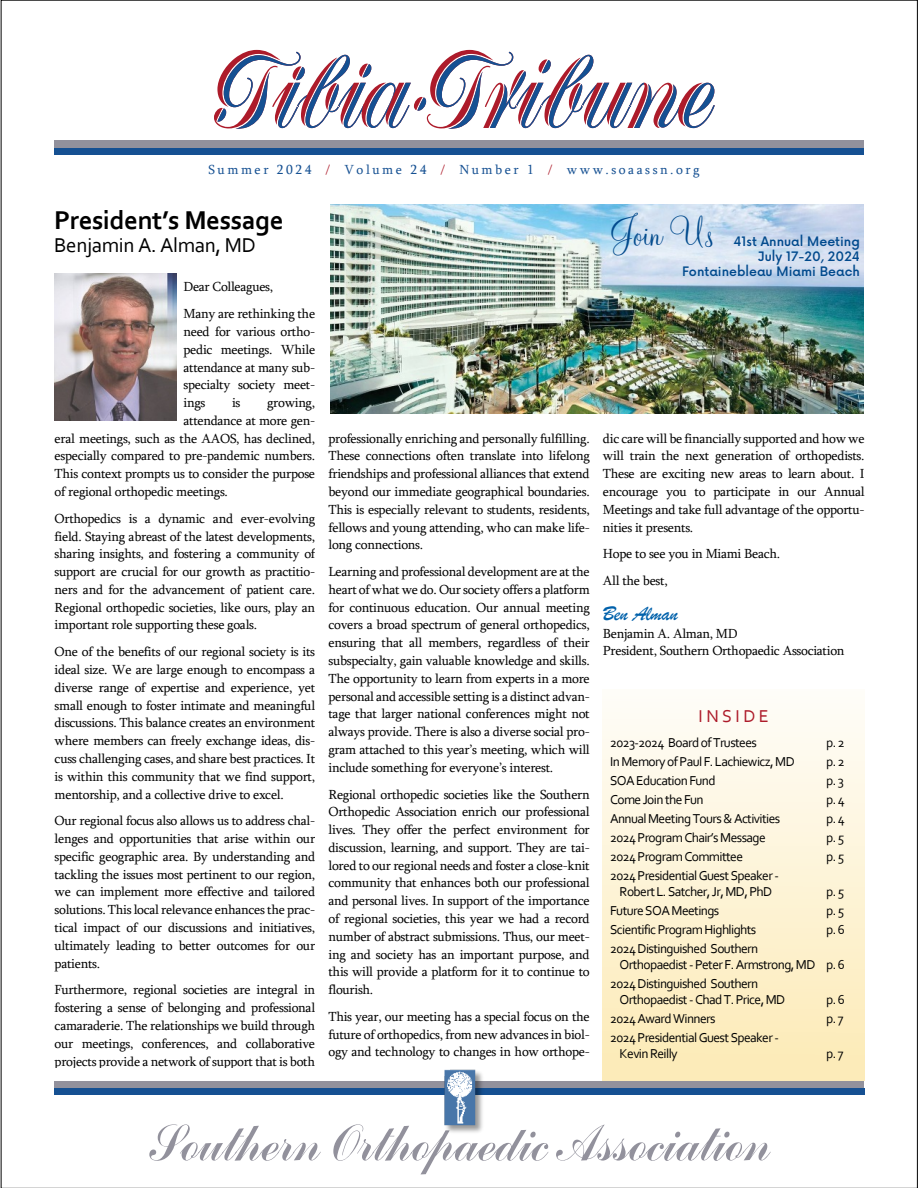
<style>
.page{position:relative;width:918px;height:1188px;background:#fff}
.page>*{position:absolute;margin:0;border:0;box-sizing:border-box;transform-origin:0 0}
.t1{font:51px "Handscript SF";color:#92919c}
.t2{font:45px "Monterey BT";color:#014a8d}
.t3{font:700 27px "Corbel";letter-spacing:-.015em;color:#000}
.t4{font:21px "Corbel";letter-spacing:-.015em;color:#000}
.t5{font:21px "Brush Script";letter-spacing:-.015em;color:#0061ab}
.t6{font:18px "Corbel";color:#ad1b2a}
.t7{font:13.5px/17.9px "Sylfaen";letter-spacing:-.025em;color:#000;text-align:justify}
.t8{font:13.5px/16px "Corbel";letter-spacing:-.045em;color:#000}
.t9{font:13.5px "Sylfaen";letter-spacing:.19em;color:#155092}
.t10{font:500 12.75px/15.3px "Now";color:#014a8d;text-align:right}
.s1{color:#ad1b2a}
</style>
<div class="page">
<div style="left:54px;top:1081px;width:810px;height:11px;background:#92919c"></div>
<div style="left:54px;top:1089px;width:810px;height:6px;background:#155092"></div>
<img style="left:442px;top:1069px;width:43px;height:64px">
<div style="left:54px;top:141px;width:810px;height:10px;background:#92919c"></div>
<div style="left:54px;top:148px;width:810px;height:7px;background:#155092"></div>
<svg style="left:214px;top:50px;width:501px;height:79px"></svg>
<img style="left:54px;top:274px;width:123px;height:146px">
<img style="left:330px;top:205px;width:534px;height:209px">
<p class="t9" style="left:209px;top:164px;width:493px">Summer 2024 <span class="s1">/</span> Volume 24 <span class="s1">/</span> Number 1 <span class="s1">/</span> www.soaassn.org</p>
<h3 class="t3" style="left:54px;top:209px;width:231px">President’s Message</h3>
<h3 class="t4" style="left:54px;top:236px;width:203px">Benjamin A. Alman, MD</h3>
<p class="t7" style="left:184px;top:275px;width:133px;line-height:26.8px">Dear Colleagues,<br>Many are rethinking the</p>
<p class="t7" style="left:184px;top:324px;width:133px">need for various ortho&shy;pedic meetings. While attendance at many sub&shy;specialty society meet&shy;ings</p>
<p class="t7" style="left:232px;top:395px;width:10px">is</p>
<p class="t7" style="left:267px;top:395px;width:50px">growing,</p>
<p class="t7" style="left:184px;top:413px;width:133px">attendance at more gen-</p>
<p class="t7" style="left:55px;top:431px;width:262px">eral meetings, such as the AAOS, has declined,</p>
<p class="t7" style="left:55px;top:448px;width:262px">especially compared to pre-pandemic numbers.</p>
<p class="t7" style="left:55px;top:466px;width:262px">This context prompts us to consider the purpose</p>
<p class="t7" style="left:55px;top:484px;width:175px">of regional orthopedic meetings.</p>
<p class="t7" style="left:55px;top:511px;width:262px">Orthopedics is a dynamic and ever-evolving field. Staying abreast of the latest developments, sharing insights, and fostering a community of support are crucial for our growth as practitio&shy;ners and for the advancement of patient care.<br>Regional orthopedic societies, like ours, play an important role supporting these goals.</p>
<p class="t7" style="left:55px;top:644px;width:262px">One of the benefits of our regional society is its ideal size. We are large enough to encompass a diverse range of expertise and experience, yet small enough to foster intimate and meaningful discussions. This balance creates an environment where members can freely exchange ideas, dis&shy;cuss challenging cases, and share best practices. It is within this community that we find support, mentorship, and a collective drive to excel.</p>
<p class="t7" style="left:55px;top:813px;width:262px">Our regional focus also allows us to address chal&shy;lenges and opportunities that arise within our specific geographic area. By understanding and tackling the issues most pertinent to our region, we can implement more effective and tailored solutions. This local relevance enhances the prac&shy;tical impact of our discussions and initiatives, ultimately leading to better outcomes for our patients.</p>
<p class="t7" style="left:55px;top:982px;width:262px">Furthermore, regional societies are integral in fostering a sense of belonging and professional camaraderie. The relationships we build through our meetings, conferences, and collaborative projects provide a network of support that is both</p>
<p class="t7" style="left:328px;top:431px;width:263px">professionally enriching and personally fulfilling.<br>These connections often translate into lifelong friendships and professional alliances that extend beyond our immediate geographical boundaries.<br>This is especially relevant to students, residents, fellows and young attending, who can make life&shy;long connections.</p>
<p class="t7" style="left:328px;top:564px;width:263px">Learning and professional development are at the heart of what we do. Our society offers a platform for continuous education. Our annual meeting covers a broad spectrum of general orthopedics, ensuring that all members, regardless of their subspecialty, gain valuable knowledge and skills.<br>The opportunity to learn from experts in a more personal and accessible setting is a distinct advan&shy;tage that larger national conferences might not always provide. There is also a diverse social pro&shy;gram attached to this year’s meeting, which will include something for everyone’s interest.</p>
<p class="t7" style="left:328px;top:787px;width:263px">Regional orthopedic societies like the Southern Orthopedic Association enrich our professional lives. They offer the perfect environment for discussion, learning, and support. They are tai&shy;lored to our regional needs and foster a close-knit community that enhances both our professional and personal lives. In support of the importance of regional societies, this year we had a record number of abstract submissions. Thus, our meet&shy;ing and society has an important purpose, and this will provide a platform for it to continue to flourish.</p>
<p class="t7" style="left:328px;top:1009px;width:263px">This year, our meeting has a special focus on the future of orthopedics, from new advances in biol&shy;ogy and technology to changes in how orthope-</p>
<h2 class="t2" style="left:609px;top:211px;width:107px">Join Us</h2>
<p class="t10" style="left:682px;top:264px;width:179px">Fontainebleau Miami Beach</p>
<p class="t10" style="left:733px;top:234px;width:128px">41st Annual Meeting<br>July 17-20, 2024</p>
<p class="t7" style="left:603px;top:431px;width:263px">dic care will be financially supported and how we will train the next generation of orthopedists.<br>These are exciting new areas to learn about. I encourage you to participate in our Annual Meetings and take full advantage of the opportu&shy;nities it presents.</p>
<p class="t7" style="left:603px;top:542px;width:179px;line-height:26.8px">Hope to see you in Miami Beach.<br>All the best,</p>
<h3 class="t5" style="left:603px;top:607px;width:76px">Ben Alman</h3>
<p class="t7" style="left:603px;top:626px;width:243px">Benjamin A. Alman, MD<br>President, Southern Orthopaedic Association</p>
<h3 class="t6" style="left:699px;top:709px;width:72px">I N S I D E</h3>
<p class="t8" style="left:610px;top:736px;width:148px">2023-2024 Board of Trustees</p>
<p class="t8" style="left:826px;top:736px;width:20px">p. 2</p>
<p class="t8" style="left:610px;top:755px;width:186px">In Memory of Paul F. Lachiewicz, MD</p>
<p class="t8" style="left:826px;top:755px;width:20px">p. 2</p>
<p class="t8" style="left:610px;top:774px;width:107px">SOA Education Fund</p>
<p class="t8" style="left:826px;top:774px;width:19px">p. 3</p>
<p class="t8" style="left:610px;top:793px;width:95px">Come Join the Fun</p>
<p class="t8" style="left:826px;top:793px;width:20px">p. 4</p>
<p class="t8" style="left:610px;top:812px;width:172px">Annual Meeting Tours &amp; Activities</p>
<p class="t8" style="left:826px;top:812px;width:20px">p. 4</p>
<p class="t8" style="left:610px;top:831px;width:157px">2024 Program Chair’s Message</p>
<p class="t8" style="left:826px;top:831px;width:20px">p. 5</p>
<p class="t8" style="left:610px;top:850px;width:135px">2024 Program Committee</p>
<p class="t8" style="left:826px;top:850px;width:20px">p. 5</p>
<p class="t8" style="left:610px;top:869px;width:170px;text-align:center">2024 Presidential Guest Speaker -<br>Robert L. Satcher, Jr, MD, PhD</p>
<p class="t8" style="left:826px;top:885px;width:20px">p. 5</p>
<p class="t8" style="left:610px;top:904px;width:111px">Future SOA Meetings</p>
<p class="t8" style="left:826px;top:904px;width:20px">p. 5</p>
<p class="t8" style="left:610px;top:923px;width:148px">Scientific Program Highlights</p>
<p class="t8" style="left:826px;top:923px;width:20px">p. 6</p>
<p class="t8" style="left:620px;top:942px;width:227px;text-indent:-10px">2024 Distinguished Southern<br>Orthopaedist - Peter F. Armstrong, MD p. 6</p>
<p class="t8" style="left:620px;top:977px;width:167px;text-indent:-10px">2024 Distinguished Southern<br>Orthopaedist - Chad T. Price, MD</p>
<p class="t8" style="left:826px;top:993px;width:20px">p. 6</p>
<p class="t8" style="left:610px;top:1012px;width:107px">2024 Award Winners</p>
<p class="t8" style="left:826px;top:1012px;width:19px">p. 7</p>
<p class="t8" style="left:620px;top:1031px;width:161px;text-indent:-10px">2024 Presidential Guest Speaker -<br>Kevin Reilly</p>
<p class="t8" style="left:826px;top:1047px;width:19px">p. 7</p>
<h1 class="t1" style="left:148px;top:1115px;width:623px">Southern Orthopaedic Association</h1>
</div>
